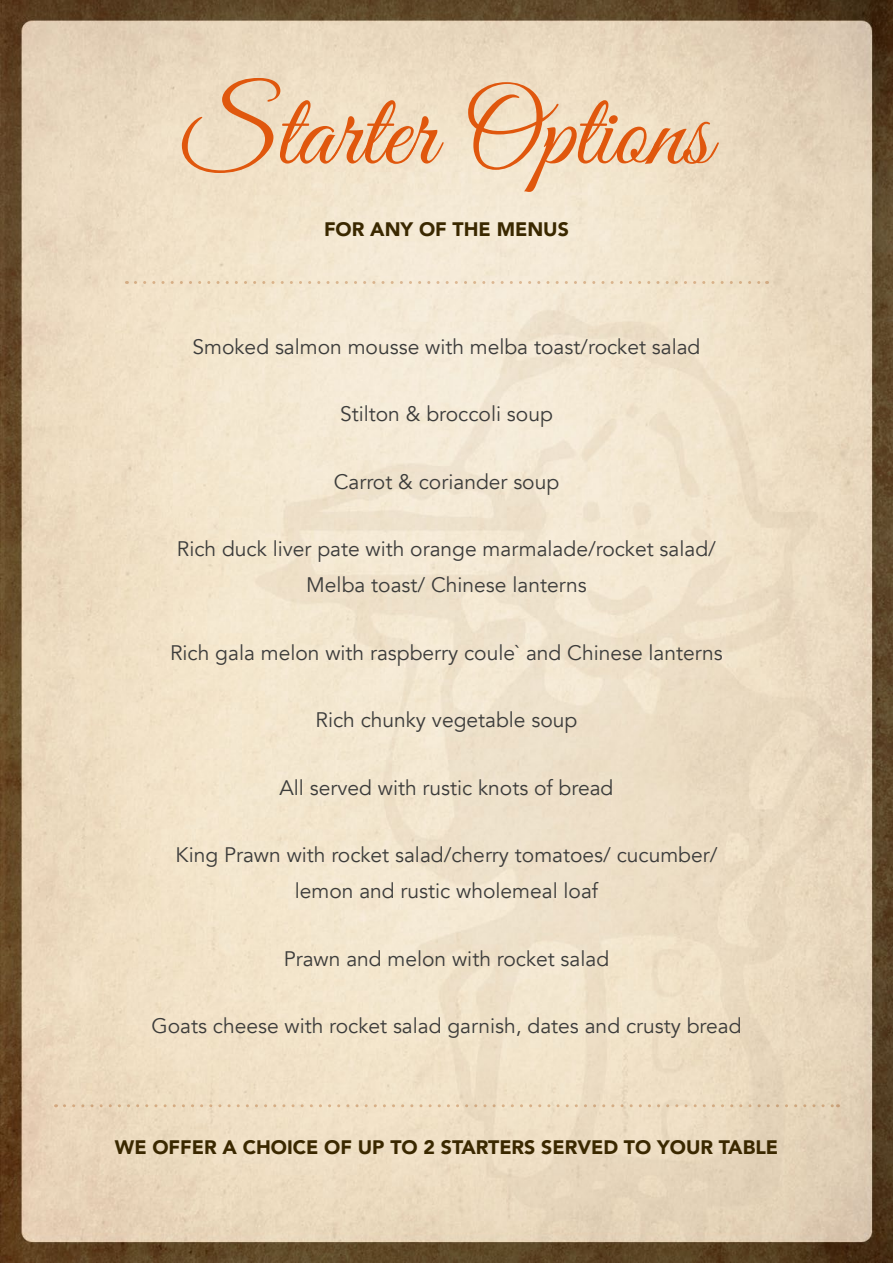
<style>
.page{position:relative;width:893px;height:1263px;background:#fff}
.page>*{position:absolute;margin:0;border:0;box-sizing:border-box;transform-origin:0 0}
.t1{font:105px "Great Vibes";color:#e0570d}
.t2{font:21px/36px "Avenir";color:#3c3c3b;text-align:center}
.t3{font:900 19.5px "Avenir";color:#3a2800}
</style>
<div class="page">
<img style="left:0;top:0;width:893px;height:1263px">
<svg style="left:135px;top:281px;width:632px;height:3px;background:#ecd9be"></svg>
<svg style="left:64px;top:1104px;width:774px;height:3px;background:#e7d1b3"></svg>
<h1 class="t1" style="left:182px;top:74px;width:530px">Starter Options</h1>
<p class="t3" style="left:324px;top:213px;width:246px">FOR ANY OF THE MENUS</p>
<p class="t2" style="left:192px;top:329px;width:509px">Smoked salmon mousse with melba toast/rocket salad</p>
<p class="t2" style="left:340px;top:396px;width:214px">Stilton &amp; broccoli soup</p>
<p class="t2" style="left:334px;top:464px;width:227px">Carrot &amp; coriander soup</p>
<p class="t2" style="left:177px;top:531px;width:540px">Rich duck liver pate with orange marmalade/rocket salad/<br>Melba toast/ Chinese lanterns</p>
<p class="t2" style="left:170px;top:635px;width:554px">Rich gala melon with raspberry coule` and Chinese lanterns</p>
<p class="t2" style="left:316px;top:702px;width:263px">Rich chunky vegetable soup</p>
<p class="t2" style="left:279px;top:770px;width:335px">All served with rustic knots of bread</p>
<p class="t2" style="left:175px;top:837px;width:544px">King Prawn with rocket salad/cherry tomatoes/ cucumber/ lemon and rustic wholemeal loaf</p>
<p class="t2" style="left:284px;top:941px;width:327px">Prawn and melon with rocket salad</p>
<p class="t2" style="left:151px;top:1008px;width:591px">Goats cheese with rocket salad garnish, dates and crusty bread</p>
<p class="t3" style="left:115px;top:1131px;width:665px">WE OFFER A CHOICE OF UP TO 2 STARTERS SERVED TO YOUR TABLE</p>
</div>
